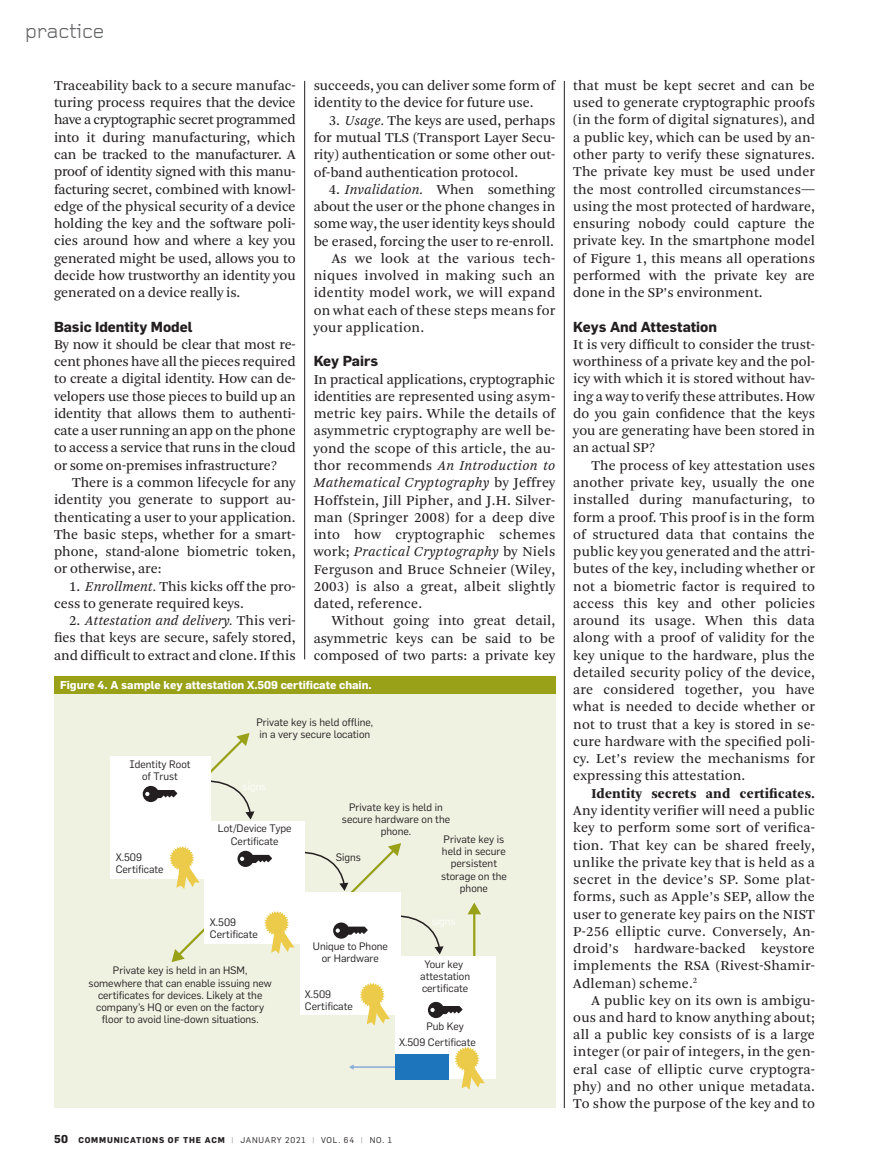
<style>
.page{position:relative;width:878px;height:1175px;background:#fff}
.page>*{position:absolute;margin:0;border:0;box-sizing:border-box;transform-origin:0 0}
.t1{font:21px "Foundry Gridnik";letter-spacing:-.015em;color:#636466}
.t2{font:14.25px/17.2px "Arnhem Blond";letter-spacing:.005em;color:#231f20;text-align:justify}
.t3{font:700 14.25px "Flama";color:#231f20}
.t4{font:900 14.25px "Arnhem";letter-spacing:.015em;color:#231f20}
.t5{font:700 11.25px "Flama";color:#fff}
.t6{font:10.65px/12.1px "Flama";color:#231f20;text-align:center}
.t7{font:10.65px "Flama";color:#fff}
.t8{font:700 8.25px "Flama";letter-spacing:.1em;color:#231f20}
.s1{font-style:italic}
.s2{font-size:11.25px}
.s3{font-weight:400;color:#949698}
.s4{font-weight:400}
</style>
<div class="page">
<hr style="left:564px;top:81px;width:1px;height:1027px;background:#231f20">
<hr style="left:304px;top:81px;width:1px;height:578px;background:#231f20">
<div style="left:54px;top:678px;width:501px;height:430px;background:#eff1e1"></div>
<div style="left:54px;top:676px;width:501px;height:17px;background:#98a118"></div>
<svg style="left:400px;top:914px;width:43px;height:40px"></svg>
<hr style="left:353px;top:1066px;width:76px;height:1px;background:#8babd9">
<svg style="left:349px;top:1065px;width:4px;height:4px"></svg>
<svg style="left:171px;top:922px;width:40px;height:40px"></svg>
<svg style="left:305px;top:843px;width:96px;height:60px"></svg>
<hr style="left:473px;top:912px;width:2px;height:71px;background:#98a118">
<svg style="left:467px;top:902px;width:14px;height:12px"></svg>
<div style="left:395px;top:956px;width:100px;height:123px;background:#fff"></div>
<svg style="left:428px;top:1001px;width:34px;height:17px"></svg>
<svg style="left:454px;top:1047px;width:31px;height:42px"></svg>
<div style="left:300px;top:892px;width:100px;height:123px;background:#fff"></div>
<svg style="left:333px;top:922px;width:35px;height:16px"></svg>
<svg style="left:360px;top:983px;width:30px;height:42px"></svg>
<div style="left:205px;top:820px;width:100px;height:123px;background:#fff"></div>
<svg style="left:237px;top:850px;width:35px;height:17px"></svg>
<svg style="left:264px;top:911px;width:30px;height:43px"></svg>
<svg style="left:210px;top:733px;width:44px;height:86px"></svg>
<div style="left:110px;top:756px;width:100px;height:122px;background:#fff"></div>
<svg style="left:143px;top:786px;width:34px;height:16px"></svg>
<svg style="left:169px;top:846px;width:30px;height:43px"></svg>
<div style="left:395px;top:1054px;width:53px;height:25px;background:#1d76bc"></div>
<h1 class="t1" style="left:25px;top:19px;width:81px">practice</h1>
<p class="t2" style="left:54px;top:77px;width:243px">Traceability back to a secure manufac&shy;turing process requires that the device have a cryptographic secret programmed into it during manufacturing, which can be tracked to the manufacturer. A proof of identity signed with this manu&shy;facturing secret, combined with knowl&shy;edge of the physical security of a device holding the key and the software poli&shy;cies around how and where a key you generated might be used, allows you to decide how trustworthy an identity you generated on a device really is.</p>
<p class="t3" style="left:54px;top:318px;width:140px">Basic Identity Model</p>
<p class="t2" style="left:54px;top:336px;width:243px">By now it should be clear that most re&shy;cent phones have all the pieces required to create a digital identity. How can de&shy;velopers use those pieces to build up an identity that allows them to authenti&shy;cate a user running an app on the phone to access a service that runs in the cloud or some on-premises infrastructure?</p>
<p class="t2" style="left:54px;top:474px;width:243px;text-indent:18px">There is a common lifecycle for any identity you generate to support au&shy;thenticating a user to your application.<br>The basic steps, whether for a smart&shy;phone, stand-alone biometric token, or otherwise, are:</p>
<p class="t2" style="left:54px;top:577px;width:243px;text-indent:15px">1. <span class="s1">Enrollment.</span> This kicks off the pro&shy;cess to generate required keys.</p>
<p class="t2" style="left:54px;top:612px;width:243px;text-indent:15px">2. <span class="s1">Attestation and delivery.</span> This veri&shy;fies that keys are secure, safely stored, and difficult to extract and clone. If this</p>
<p class="t2" style="left:314px;top:77px;width:244px">succeeds, you can deliver some form of identity to the device for future use.</p>
<p class="t2" style="left:314px;top:112px;width:243px;text-indent:15px">3. <span class="s1">Usage.</span> The keys are used, perhaps for mutual TLS (Transport Layer Secu&shy;rity) authentication or some other out&shy;of-band authentication protocol.</p>
<p class="t2" style="left:329px;top:181px;width:228px">4. <span class="s1">Invalidation.</span> When something</p>
<p class="t2" style="left:314px;top:198px;width:243px">about the user or the phone changes in</p>
<p class="t2" style="left:314px;top:215px;width:243px">some way, the user identity keys should</p>
<p class="t2" style="left:314px;top:233px;width:242px">be erased, forcing the user to re-enroll.</p>
<p class="t2" style="left:332px;top:250px;width:225px">As we look at the various tech-</p>
<p class="t2" style="left:314px;top:267px;width:243px">niques involved in making such an</p>
<p class="t2" style="left:314px;top:284px;width:243px">identity model work, we will expand</p>
<p class="t2" style="left:314px;top:302px;width:243px">on what each of these steps means for</p>
<p class="t2" style="left:314px;top:319px;width:112px">your application.</p>
<p class="t3" style="left:314px;top:352px;width:66px">Key Pairs</p>
<p class="t2" style="left:314px;top:371px;width:244px">In practical applications, cryptographic identities are represented using asym&shy;metric key pairs. While the details of asymmetric cryptography are well be&shy;yond the scope of this article, the au&shy;thor recommends <span class="s1">An Introduction to Mathematical Cryptography</span> by Jeffrey Hoffstein, Jill Pipher, and J.H. Silver&shy;man (Springer 2008) for a deep dive into how cryptographic schemes work; <span class="s1">Practical Cryptography</span> by Niels Ferguson and Bruce Schneier (Wiley, 2003) is also a great, albeit slightly dated, reference.</p>
<p class="t2" style="left:314px;top:612px;width:243px;text-indent:18px">Without going into great detail, asymmetric keys can be said to be composed of two parts: a private key</p>
<p class="t5" style="left:60px;top:678px;width:313px">Figure 4. A sample key attestation X.509 certificate chain.</p>
<p class="t6" style="left:129px;top:757px;width:63px">Identity Root of Trust</p>
<p class="t6" style="left:116px;top:851px;width:49px;text-align:left">X.509<br>Certificate</p>
<p class="t6" style="left:256px;top:716px;width:118px;text-align:left">Private key is held offline, in a very secure location</p>
<p class="t7" style="left:242px;top:779px;width:25px">signs</p>
<p class="t6" style="left:218px;top:822px;width:75px">Lot/Device Type<br>Certificate</p>
<p class="t6" style="left:210px;top:916px;width:49px;text-align:left">X.509<br>Certificate</p>
<p class="t6" style="left:342px;top:800px;width:110px">Private key is held in secure hardware on the phone.</p>
<p class="t6" style="left:441px;top:833px;width:67px">Private key is held in secure persistent storage on the phone</p>
<p class="t6" style="left:336px;top:851px;width:27px">Signs</p>
<p class="t6" style="left:89px;top:964px;width:185px">Private key is held in an HSM, somewhere that can enable issuing new certificates for devices. Likely at the company’s HQ or even on the factory floor to avoid line-down situations.</p>
<p class="t6" style="left:313px;top:939px;width:77px">Unique to Phone or Hardware</p>
<p class="t6" style="left:305px;top:987px;width:49px;text-align:left">X.509<br>Certificate</p>
<p class="t6" style="left:420px;top:958px;width:51px">Your key attestation certificate</p>
<p class="t6" style="left:426px;top:1019px;width:39px">Pub Key</p>
<p class="t6" style="left:399px;top:1035px;width:78px">X.509 Certificate</p>
<p class="t8" style="left:54px;top:1134px;width:339px"><span class="s2">50</span> COMMUNICATIONS OF THE ACM <span class="s3">|</span> <span class="s4">JANUARY 2021</span> <span class="s3">|</span> <span class="s4">VOL. 64</span> <span class="s3">|</span> <span class="s4">NO. 1</span></p>
<p class="t2" style="left:573px;top:77px;width:243px">that must be kept secret and can be used to generate cryptographic proofs (in the form of digital signatures), and a public key, which can be used by an&shy;other party to verify these signatures.<br>The private key must be used under the most controlled circumstances— using the most protected of hardware, ensuring nobody could capture the private key. In the smartphone model of Figure 1, this means all operations performed with the private key are done in the SP’s environment.</p>
<p class="t3" style="left:573px;top:318px;width:145px">Keys And Attestation</p>
<p class="t2" style="left:573px;top:336px;width:243px">It is very difficult to consider the trust&shy;worthiness of a private key and the pol&shy;icy with which it is stored without hav&shy;ing a way to verify these attributes. How do you gain confidence that the keys you are generating have been stored in an actual SP?</p>
<p class="t2" style="left:573px;top:457px;width:243px;text-indent:18px">The process of key attestation uses another private key, usually the one installed during manufacturing, to form a proof. This proof is in the form of structured data that contains the public key you generated and the attri&shy;butes of the key, including whether or not a biometric factor is required to access this key and other policies around its usage. When this data along with a proof of validity for the key unique to the hardware, plus the detailed security policy of the device, are considered together, you have what is needed to decide whether or not to trust that a key is stored in se&shy;cure hardware with the specified poli&shy;cy. Let’s review the mechanisms for expressing this attestation.</p>
<p class="t4" style="left:591px;top:785px;width:225px">Identity secrets and certificates.</p>
<p class="t2" style="left:573px;top:802px;width:243px">Any identity verifier will need a public key to perform some sort of verifica&shy;tion. That key can be shared freely, unlike the private key that is held as a secret in the device’s SP. Some plat&shy;forms, such as Apple’s SEP, allow the user to generate key pairs on the NIST P-256 elliptic curve. Conversely, An&shy;droid’s hardware-backed keystore implements the RSA (Rivest-Shamir-Adleman) scheme.<sup>2</sup></p>
<p class="t2" style="left:573px;top:991px;width:243px;text-indent:18px">A public key on its own is ambigu&shy;ous and hard to know anything about; all a public key consists of is a large integer (or pair of integers, in the gen&shy;eral case of elliptic curve cryptogra&shy;phy) and no other unique metadata.<br>To show the purpose of the key and to</p>
</div>
